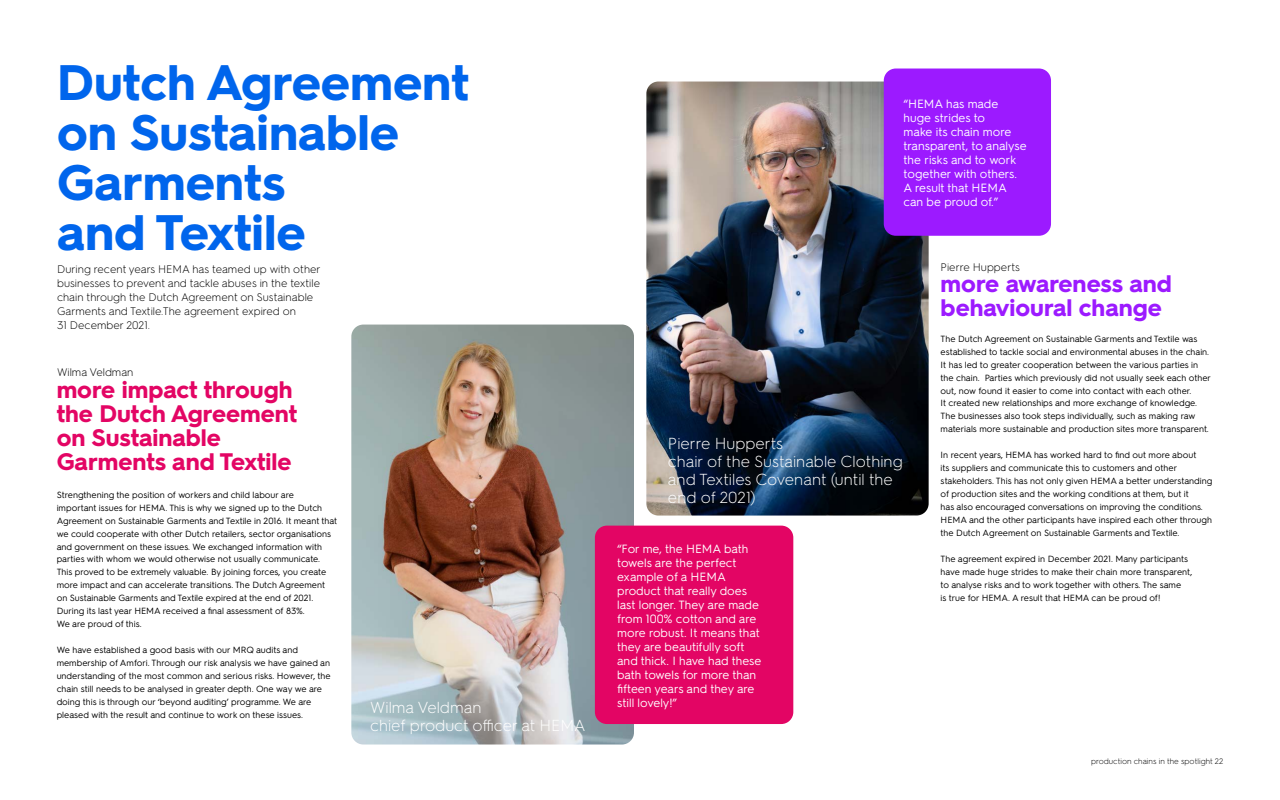
<style>
.page{position:relative;width:1280px;height:800px;background:#fff}
.page>*{position:absolute;margin:0;border:0;box-sizing:border-box;transform-origin:0 0}
.t1{font:700 50px/50px "Hurme HEMABETA220425";color:#0065ec}
.t2{font:700 24px/24px "Hurme HEMABETA220425";color:#e30564}
.t3{font:700 24px/24px "Hurme HEMABETA220425";color:#9c1aff}
.t4{font:300 16px/18px "Hurme HEMABETA220425";color:#fff}
.t5{font:12px/14px "Hurme HEMABETA220425";color:#fff}
.t6{font:300 11px/14px "Hurme HEMABETA220425";color:#000}
.t7{font:9px/13px "Hurme HEMABETA220425";color:#000}
.t8{font:300 8px "Hurme HEMABETA220425";color:#000}
</style>
<div class="page">
<img style="left:351px;top:325px;width:283px;height:420px">
<div style="left:595px;top:526px;width:198px;height:198px;background:#e30564;border-radius:12px"></div>
<img style="left:646px;top:82px;width:283px;height:434px">
<div style="left:884px;top:69px;width:167px;height:167px;background:#9c1aff;border-radius:12px"></div>
<h1 class="t1" style="left:57px;top:55px;width:413px">Dutch Agreement on Sustainable<br>Garments<br>and Textile</h1>
<p class="t6" style="left:57px;top:261px;width:265px">During recent years HEMA has teamed up with other businesses to prevent and tackle abuses in the textile chain through the Dutch Agreement on Sustainable Garments and Textile.The agreement expired on<br>31 December 2021.</p>
<p class="t6" style="left:57px;top:365px;width:78px">Wilma Veldman</p>
<h2 class="t2" style="left:57px;top:376px;width:242px">more impact through the Dutch Agreement on Sustainable<br>Garments and Textile</h2>
<p class="t7" style="left:57px;top:487px;width:282px">Strengthening the position of workers and child labour are<br>important issues for HEMA. This is why we signed up to the Dutch Agreement on Sustainable Garments and Textile in 2016. It meant that we could cooperate with other Dutch retailers, sector organisations and government on these issues. We exchanged information with parties with whom we would otherwise not usually communicate.<br>This proved to be extremely valuable. By joining forces, you create more impact and can accelerate transitions. The Dutch Agreement on Sustainable Garments and Textile expired at the end of 2021.<br>During its last year HEMA received a final assessment of 83%.<br>We are proud of this.</p>
<p class="t7" style="left:57px;top:643px;width:276px">We have established a good basis with our MRQ audits and membership of Amfori. Through our risk analysis we have gained an understanding of the most common and serious risks. However, the chain still needs to be analysed in greater depth. One way we are doing this is through our ‘beyond auditing’ programme. We are pleased with the result and continue to work on these issues.</p>
<h3 class="t4" style="left:370px;top:697px;width:217px">Wilma Veldman<br>chief product officer at HEMA</h3>
<h3 class="t5" style="left:904px;top:96px;width:125px">“HEMA has made huge strides to<br>make its chain more transparent, to analyse the risks and to work together with others.<br>A result that HEMA can be proud of.”</h3>
<h3 class="t4" style="left:668px;top:433px;width:236px">Pierre Hupperts<br>chair of the Sustainable Clothing and Textiles Covenant (until the end of 2021)</h3>
<p class="t5" style="left:617px;top:541px;width:146px">“For me, the HEMA bath towels are the perfect example of a HEMA product that really does last longer. They are made from 100% cotton and are more robust. It means that they are beautifully soft and thick. I have had these bath towels for more than fifteen years and they are still lovely!”</p>
<p class="t6" style="left:941px;top:260px;width:81px">Pierre Hupperts</p>
<h2 class="t3" style="left:941px;top:270px;width:233px">more awareness and behavioural change</h2>
<p class="t7" style="left:941px;top:331px;width:272px">The Dutch Agreement on Sustainable Garments and Textile was established to tackle social and environmental abuses in the chain.<br>It has led to greater cooperation between the various parties in the chain. Parties which previously did not usually seek each other out, now found it easier to come into contact with each other.<br>It created new relationships and more exchange of knowledge.<br>The businesses also took steps individually, such as making raw materials more sustainable and production sites more transparent.</p>
<p class="t7" style="left:941px;top:448px;width:273px">In recent years, HEMA has worked hard to find out more about<br>its suppliers and communicate this to customers and other stakeholders. This has not only given HEMA a better understanding of production sites and the working conditions at them, but it<br>has also encouraged conversations on improving the conditions.<br>HEMA and the other participants have inspired each other through the Dutch Agreement on Sustainable Garments and Textile.</p>
<p class="t7" style="left:941px;top:552px;width:253px">The agreement expired in December 2021. Many participants have made huge strides to make their chain more transparent, to analyse risks and to work together with others. The same<br>is true for HEMA. A result that HEMA can be proud of!</p>
<p class="t8" style="left:1091px;top:756px;width:134px">production chains in the spotlight 22</p>
</div>
